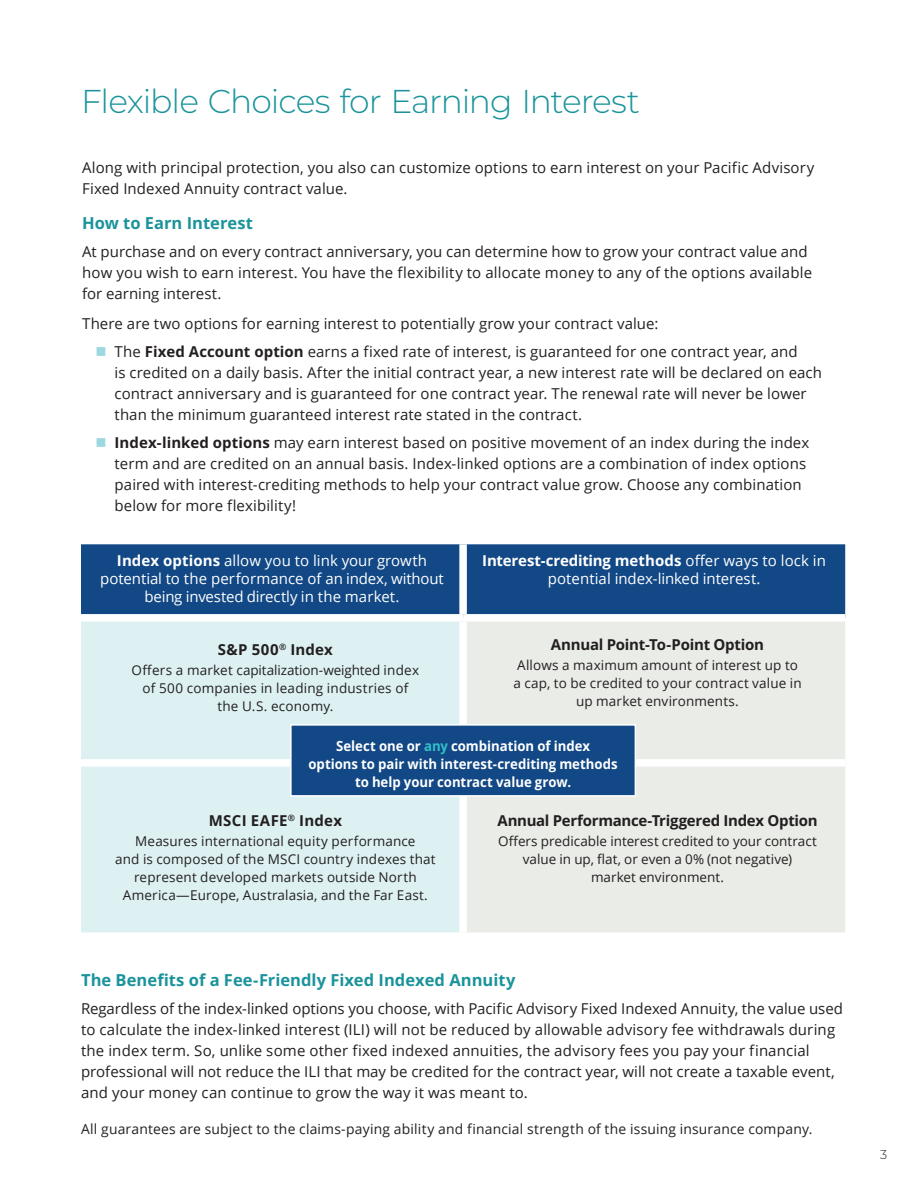
<style>
.page{position:relative;width:918px;height:1188px;background:#fff}
.page>*{position:absolute;margin:0;border:0;box-sizing:border-box;transform-origin:0 0}
.t1{font:300 33px "Montserrat";letter-spacing:-.03em;color:#1a939b}
.t2{font:700 16.5px "Open Sans";color:#1a939b}
.t3{font:15px/21px "Open Sans";letter-spacing:.005em;color:#231f20}
.t4{font:15px/18px "Open Sans";color:#fff;text-align:center}
.t5{font:700 15px "Open Sans";letter-spacing:-.015em;color:#231f20}
.t6{font:700 15px "Open Sans";letter-spacing:.02em;color:#231f20}
.t7{font:700 15px "Open Sans";letter-spacing:.015em;color:#231f20}
.t8{font:700 13.8px/18px "Open Sans";color:#fff;text-align:center;scale:.95 1}
.t9{font:13.8px "Open Sans";letter-spacing:.015em;color:#231f20}
.t10{font:13.5px/18px "Open Sans";letter-spacing:.01em;color:#231f20;text-align:center}
.t11{font:300 12.75px "Montserrat";color:#231f20}
.s1{color:#9cd8df}
.s2{font-weight:700}
.s3{color:#32c0cb}
</style>
<div class="page">
<div style="left:81px;top:544px;width:764px;height:70px;background:#124885"></div>
<div style="left:81px;top:622px;width:378px;height:310px;background:#ddf1f3"></div>
<div style="left:467px;top:622px;width:378px;height:310px;background:#e9ece7"></div>
<div style="left:81px;top:759px;width:382px;height:8px;background:#fff"></div>
<div style="left:463px;top:759px;width:382px;height:8px;background:#fff"></div>
<div style="left:459px;top:544px;width:8px;height:70px;background:#fff"></div>
<div style="left:291px;top:725px;width:344px;height:71px;background:#124885"></div>
<div style="left:290px;top:724px;width:346px;height:73px;border:2px solid #fff"></div>
<h1 class="t1" style="left:81px;top:79px;width:561px">Flexible Choices for Earning Interest</h1>
<p class="t3" style="left:82px;top:157px;width:734px">Along with principal protection, you also can customize options to earn interest on your Pacific Advisory<br>Fixed Indexed Annuity contract value.</p>
<p class="t2" style="left:82px;top:212px;width:172px">How to Earn Interest</p>
<p class="t3" style="left:82px;top:240px;width:732px">At purchase and on every contract anniversary, you can determine how to grow your contract value and how you wish to earn interest. You have the flexibility to allocate money to any of the options available for earning interest.</p>
<p class="t3" style="left:82px;top:313px;width:578px">There are two options for earning interest to potentially grow your contract value:</p>
<p class="t3" style="left:115px;top:341px;width:709px;text-indent:-19px"><span class="s1">■</span> The <span class="s2">Fixed Account option</span> earns a fixed rate of interest, is guaranteed for one contract year, and<br>is credited on a daily basis. After the initial contract year, a new interest rate will be declared on each contract anniversary and is guaranteed for one contract year. The renewal rate will never be lower than the minimum guaranteed interest rate stated in the contract.</p>
<p class="t3" style="left:115px;top:431px;width:696px;text-indent:-19px"><span class="s1">■</span> <span class="s2">Index-linked options</span> may earn interest based on positive movement of an index during the index term and are credited on an annual basis. Index-linked options are a combination of index options paired with interest-crediting methods to help your contract value grow. Choose any combination below for more flexibility!</p>
<p class="t4" style="left:100px;top:552px;width:345px"><span class="s2">Index options</span> allow you to link your growth potential to the performance of an index, without being invested directly in the market.</p>
<p class="t4" style="left:482px;top:552px;width:345px"><span class="s2">Interest-crediting methods</span> offer ways to lock in potential index-linked interest.</p>
<p class="t7" style="left:218px;top:639px;width:117px">S&amp;P 500<sup>®</sup> Index</p>
<p class="t10" style="left:132px;top:660px;width:289px">Offers a market capitalization-weighted index of 500 companies in leading industries of the U.S. economy.</p>
<p class="t5" style="left:551px;top:634px;width:215px">Annual Point-To-Point Option</p>
<p class="t10" style="left:513px;top:656px;width:290px">Allows a maximum amount of interest up to a cap, to be credited to your contract value in up market environments.</p>
<p class="t8" style="left:309px;top:737px;width:327px">Select one or <span class="s3">any</span> combination of index<br>options to pair with interest-crediting methods to help your contract value grow.</p>
<p class="t6" style="left:209px;top:810px;width:135px">MSCI EAFE<sup>®</sup> Index</p>
<p class="t10" style="left:115px;top:832px;width:322px">Measures international equity performance<br>and is composed of the MSCI country indexes that represent developed markets outside North America—Europe, Australasia, and the Far East.</p>
<p class="t5" style="left:497px;top:810px;width:322px">Annual Performance-Triggered Index Option</p>
<p class="t10" style="left:498px;top:832px;width:320px">Offers predicable interest credited to your contract value in up, flat, or even a 0% (not negative)<br>market environment.</p>
<p class="t2" style="left:81px;top:969px;width:436px">The Benefits of a Fee-Friendly Fixed Indexed Annuity</p>
<p class="t3" style="left:81px;top:998px;width:764px">Regardless of the index-linked options you choose, with Pacific Advisory Fixed Indexed Annuity, the value used to calculate the index-linked interest (ILI) will not be reduced by allowable advisory fee withdrawals during the index term. So, unlike some other fixed indexed annuities, the advisory fees you pay your financial professional will not reduce the ILI that may be credited for the contract year, will not create a taxable event, and your money can continue to grow the way it was meant to.</p>
<p class="t9" style="left:81px;top:1120px;width:733px">All guarantees are subject to the claims-paying ability and financial strength of the issuing insurance company.</p>
<p class="t11" style="left:880px;top:1145px;width:9px">3</p>
</div>
